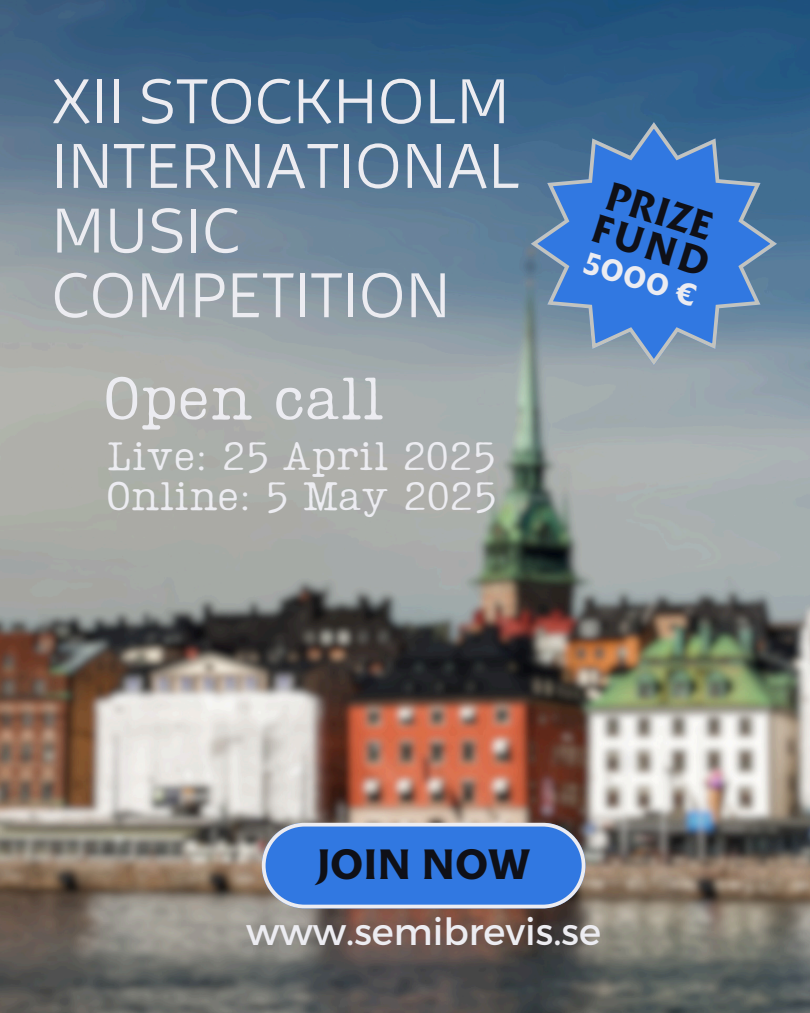
<style>
.page{position:relative;width:810px;height:1013px;background:#fff}
.page>*{position:absolute;margin:0;border:0;box-sizing:border-box;transform-origin:0 0}
.t1{font:60.9px/64.6px "Stena Th";color:#ececf1}
.t2{font:59.6px "Lumios TW Used";color:#ececf1}
.t3{font:700 41px "Malik";color:#0f1017}
.t4{font:39.8px "Lumios TW Used";color:#ececf1}
.t5{font:700 38.5px "Malik";color:#0f1017}
.t6{font:37.4px "Montserrat";color:#ececf1}
.t7{font:700 29.7px "Malik";color:#ececf1}
</style>
<div class="page">
<img style="left:0;top:0;width:810px;height:1012px">
<svg style="left:531px;top:122px;width:246px;height:243px;background:#4c7fc1"></svg>
<svg style="left:262px;top:822px;width:323px;height:86px;background:#4681da"></svg>
<p class="t1" style="left:51px;top:67px;width:470px">XII STOCKHOLM<br>INTERNATIONAL<br>MUSIC<br>COMPETITION</p>
<h3 class="t2" style="left:104px;top:358px;width:281px">Open сall</h3>
<h4 class="t4" style="left:107px;top:429px;width:391px">Live: 25 April 2025</h4>
<p class="t4" style="left:107px;top:469px;width:392px">Online: 5 May 2025</p>
<h3 class="t5" style="left:612px;top:180px;width:111px;rotate:18deg">PRIZE</h3>
<h3 class="t5" style="left:598px;top:212px;width:122px;rotate:18deg">FUND</h3>
<h1 class="t7" style="left:588px;top:251px;width:117px;rotate:17deg">5000 €</h1>
<p class="t3" style="left:317px;top:848px;width:214px">JOIN NOW</p>
<p class="t6" style="left:246px;top:907px;width:356px">www.semibrevis.se</p>
</div>
